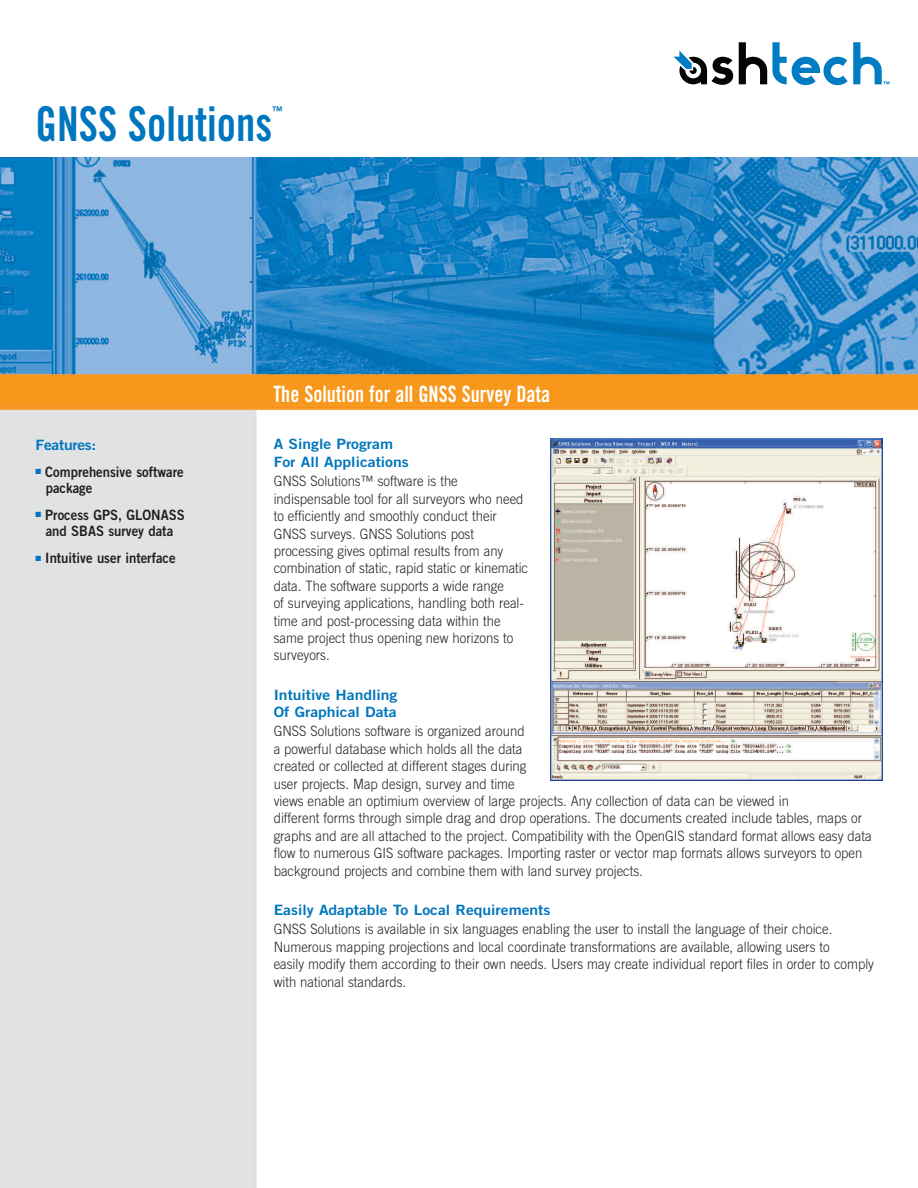
<style>
.page{position:relative;width:918px;height:1188px;background:#fff}
.page>*{position:absolute;margin:0;border:0;box-sizing:border-box;transform-origin:0 0}
.t1{font:48px "Trade Gothic Bold Cond Twenty";color:#0076be;scale:.9 1}
.t2{font:22.5px "Trade Gothic Bold Cond Twenty";color:#fff;scale:.9 1}
.t3{font:300 14.25px/17.4px "Trade Gothic";color:#231f20;scale:.92 1}
.t4{font:14.25px/17.4px "Trade Gothic Bold Two";color:#0076be;scale:1.1 1}
.t5{font:14.25px/16.2px "Trade Gothic Bold Two";color:#231f20;scale:.92 1}
.t6{font:14.25px "Trade Gothic Bold Two";letter-spacing:-.02em;color:#0076be;scale:1.1 1}
.t7{font:12px "Trade Gothic Bold Cond Twenty";color:#0076be;scale:.9 1}
</style>
<div class="page">
<img style="left:0;top:158px;width:918px;height:1030px">
<img style="left:551px;top:439px;width:332px;height:341px">
<svg style="left:673px;top:51px;width:60px;height:34px"></svg>
<svg style="left:739px;top:42px;width:151px;height:43px"></svg>
<h1 class="t1" style="left:35px;top:107px;width:265px">GNSS Solutions</h1>
<p class="t7" style="left:272px;top:106px;width:13px">™</p>
<p class="t6" style="left:36px;top:440px;width:57px">Features:</p>
<p class="t5" style="left:46px;top:465px;width:151px;text-indent:-10px"><sup>■</sup> Comprehensive software package</p>
<p class="t5" style="left:36px;top:508px;width:164px;text-align:center"><sup>■</sup> Process GPS, GLONASS and SBAS survey data</p>
<p class="t5" style="left:36px;top:551px;width:154px"><sup>■</sup> Intuitive user interface</p>
<h2 class="t2" style="left:273px;top:385px;width:309px">The Solution for all GNSS Survey Data</h2>
<p class="t4" style="left:274px;top:437px;width:124px">A Single Program<br>For All Applications</p>
<p class="t3" style="left:274px;top:474px;width:278px">GNSS Solutions™ software is the indispensable tool for all surveyors who need to efficiently and smoothly conduct their GNSS surveys. GNSS Solutions post processing gives optimal results from any combination of static, rapid static or kinematic data. The software supports a wide range<br>of surveying applications, handling both real&shy;time and post-processing data within the same project thus opening new horizons to surveyors.</p>
<p class="t4" style="left:274px;top:687px;width:114px">Intuitive Handling<br>Of Graphical Data</p>
<p class="t3" style="left:274px;top:724px;width:651px">GNSS Solutions software is organized around<br>a powerful database which holds all the data<br>created or collected at different stages during<br>user projects. Map design, survey and time<br>views enable an optimium overview of large projects. Any collection of data can be viewed in<br>different forms through simple drag and drop operations. The documents created include tables, maps or graphs and are all attached to the project. Compatibility with the OpenGIS standard format allows easy data flow to numerous GIS software packages. Importing raster or vector map formats allows surveyors to open background projects and combine them with land survey projects.</p>
<p class="t4" style="left:274px;top:902px;width:253px">Easily Adaptable To Local Requirements</p>
<p class="t3" style="left:274px;top:922px;width:654px">GNSS Solutions is available in six languages enabling the user to install the language of their choice.<br>Numerous mapping projections and local coordinate transformations are available, allowing users to<br>easily modify them according to their own needs. Users may create individual report files in order to comply with national standards.</p>
</div>
